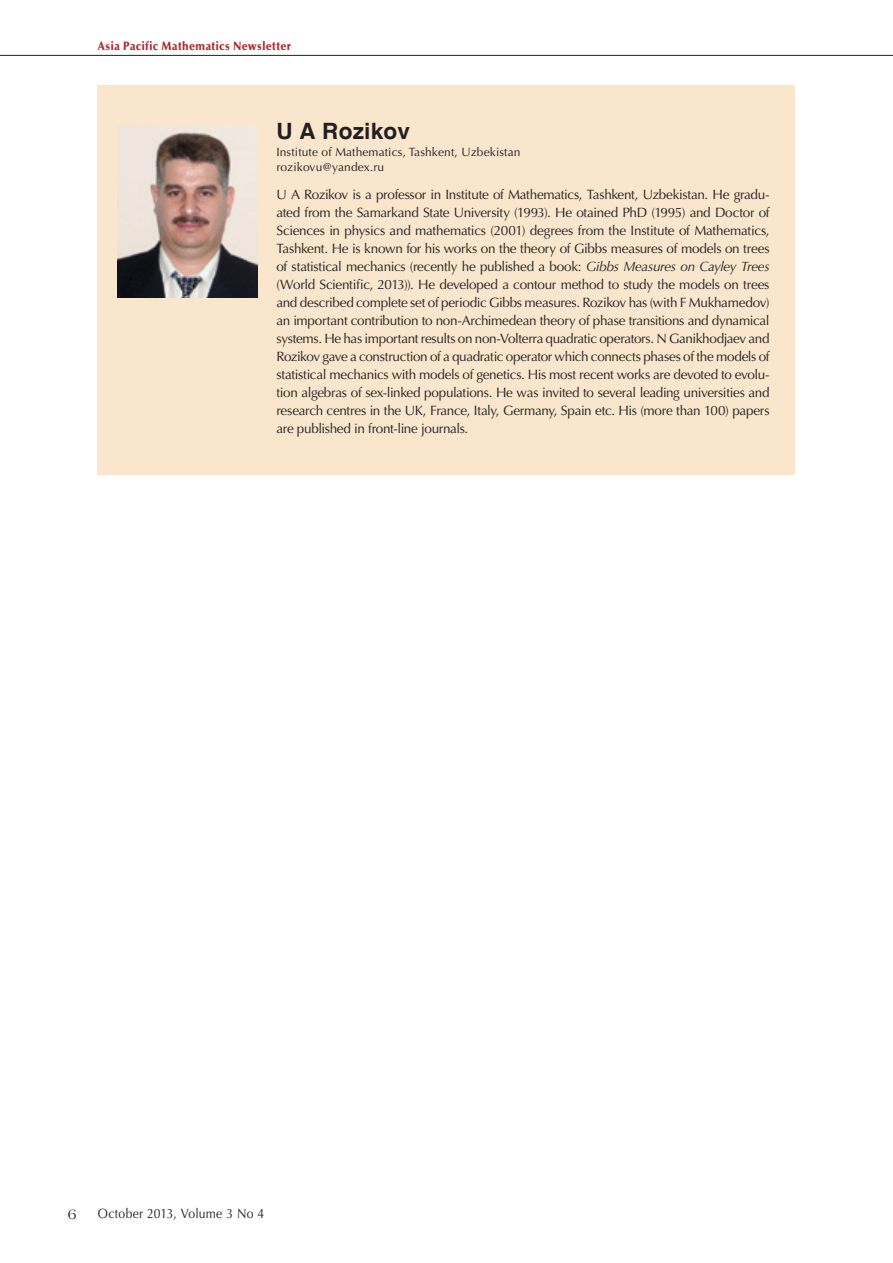
<style>
.page{position:relative;width:893px;height:1263px;background:#fff}
.page>*{position:absolute;margin:0;border:0;box-sizing:border-box;transform-origin:0 0}
.t1{font:700 22.5px "Helvetica";letter-spacing:.01em;color:#231f20}
.t2{font:15px "Americana Std";color:#231f20;scale:.9 1}
.t3{font:13.5px/18px "Optima LT Std";letter-spacing:-.02em;color:#231f20;text-align:justify}
.t4{font:13.5px "Optima LT Std";letter-spacing:.02em;color:#231f20;scale:.9 1}
.t5{font:12px/15px "Optima LT Std";letter-spacing:.01em;color:#231f20}
.t6{font:900 12px "Optima LT Std";letter-spacing:.04em;color:#aa2629;scale:.9 1}
.s1{font-style:italic}
</style>
<div class="page">
<div style="left:98px;top:86px;width:697px;height:389px;background:#f9e6cd"></div>
<img style="left:118px;top:126px;width:139px;height:171px">
<hr style="left:0;top:55px;width:893px;height:1px;background:#231f20">
<p class="t6" style="left:98px;top:39px;width:216px">Asia Pacific Mathematics Newsletter</p>
<h1 class="t1" style="left:276px;top:118px;width:135px">U A Rozikov</h1>
<p class="t5" style="left:276px;top:144px;width:246px">Institute of Mathematics, Tashkent, Uzbekistan rozikovu@yandex.ru</p>
<p class="t3" style="left:276px;top:185px;width:495px">U A Rozikov is a professor in Institute of Mathematics, Tashkent, Uzbekistan. He gradu&shy;ated from the Samarkand State University (1993). He otained PhD (1995) and Doctor of Sciences in physics and mathematics (2001) degrees from the Institute of Mathematics, Tashkent. He is known for his works on the theory of Gibbs measures of models on trees of statistical mechanics (recently he published a book: <span class="s1">Gibbs Measures on Cayley Trees </span>(World Scientific, 2013)). He developed a contour method to study the models on trees and described complete set of periodic Gibbs measures. Rozikov has (with F Mukhamedov) an important contribution to non-Archimedean theory of phase transitions and dynamical systems. He has important results on non-Volterra quadratic operators. N Ganikhodjaev and Rozikov gave a construction of a quadratic operator which connects phases of the models of statistical mechanics with models of genetics. His most recent works are devoted to evolu&shy;tion algebras of sex-linked populations. He was invited to several leading universities and research centres in the UK, France, Italy, Germany, Spain etc. His (more than 100) papers are published in front-line journals.</p>
<p class="t2" style="left:68px;top:1206px;width:11px">6</p>
<p class="t4" style="left:98px;top:1206px;width:187px">October 2013, Volume 3 No 4</p>
</div>
